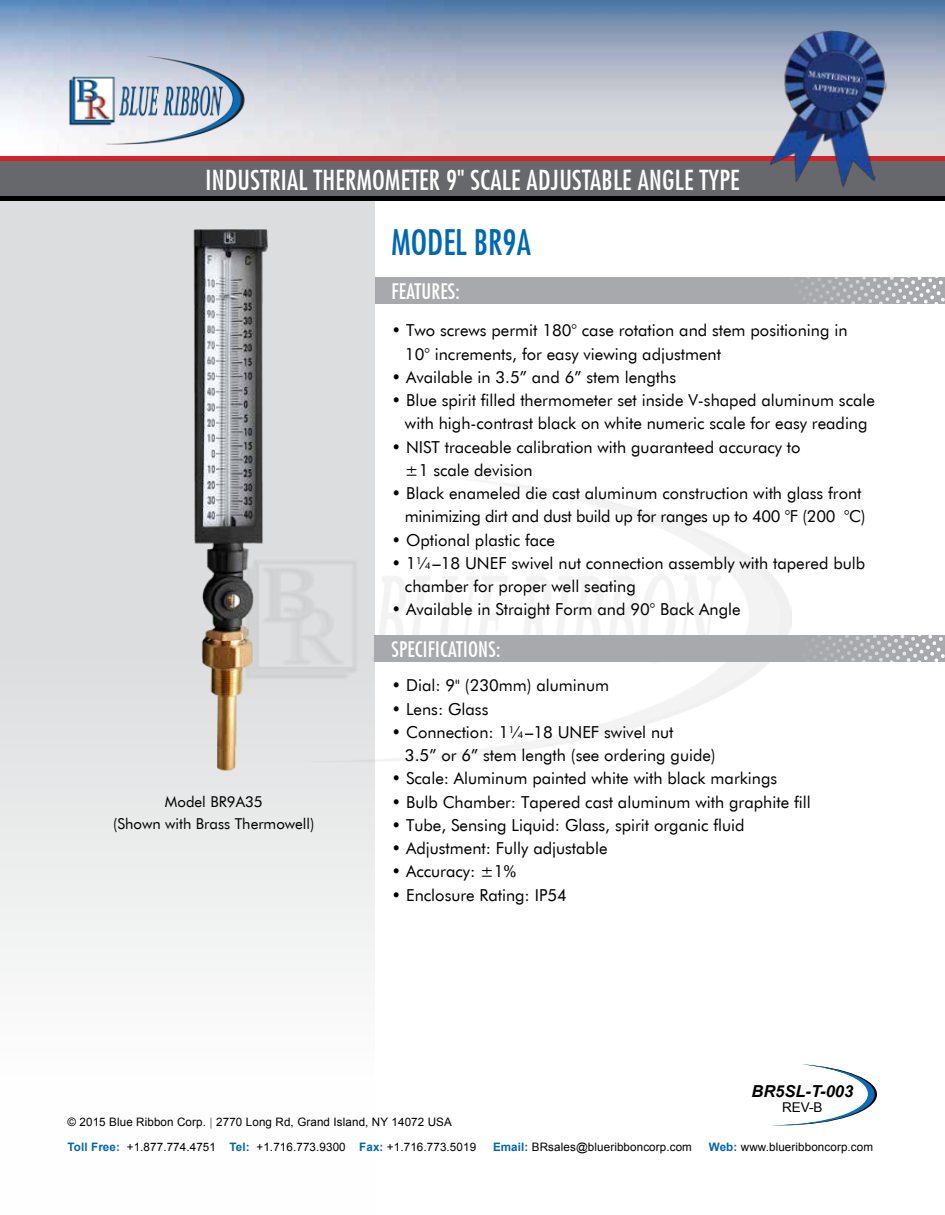
<style>
.page{position:relative;width:945px;height:1215px;background:#fff}
.page>*{position:absolute;margin:0;border:0;box-sizing:border-box;transform-origin:0 0}
.t1{font:500 condensed 34.5px "Futura";color:#0067b1}
.t2{font:500 condensed 27px "Futura";letter-spacing:.01em;color:#fff}
.t3{font:500 condensed 21px "Futura";letter-spacing:.01em;color:#fff}
.t4{font:16.5px/23.2px "Futura BT";color:#000}
.t5{font:italic 700 16.5px "Arial";color:#000}
.t6{font:15px/21.8px "Futura BT";color:#000;text-align:center}
.t7{font:13.5px "Arial";color:#000}
.t8{font:11.7px/25.5px "Arial";letter-spacing:.01em;color:#000}
.s1{font-weight:500}
.s2{font-weight:700;font-style:italic;color:#939598}
.s3{font-weight:700;color:#0067b1}
</style>
<div class="page">
<svg style="left:783px;top:1064px;width:94px;height:61px"></svg>
<img style="left:0;top:1px;width:945px;height:159px">
<div style="left:334px;top:277px;width:611px;height:27px;background:#a7a9ac"></div>
<svg style="left:802px;top:277px;width:143px;height:27px"></svg>
<div style="left:0;top:159px;width:374px;height:1056px;background:linear-gradient(to bottom,#d0d2d3,#fdfdfd)"></div>
<div style="left:0;top:160px;width:945px;height:37px;background:#67686b"></div>
<hr style="left:0;top:197px;width:945px;height:4px;background:#000">
<img style="left:295px;top:476px;width:487px;height:287px">
<div style="left:374px;top:635px;width:571px;height:27px;background:#a7a9ac"></div>
<img style="left:150px;top:216px;width:145px;height:571px">
<svg style="left:760px;top:588px;width:185px;height:130px"></svg>
<img style="left:68px;top:55px;width:178px;height:91px">
<img style="left:768px;top:25px;width:125px;height:163px">
<h2 class="t2" style="left:206px;top:164px;width:535px">INDUSTRIAL THERMOMETER 9" SCALE ADJUSTABLE ANGLE TYPE</h2>
<h1 class="t1" style="left:392px;top:222px;width:141px">MODEL BR9A</h1>
<p class="t3" style="left:392px;top:278px;width:70px">FEATURES:</p>
<p class="t6" style="left:113px;top:791px;width:203px">Model BR9A35<br>(Shown with Brass Thermowell)</p>
<p class="t4" style="left:405px;top:319px;width:444px;text-indent:-13px">• Two screws permit 180° case rotation and stem positioning in<br>10° increments, for easy viewing adjustment</p>
<p class="t4" style="left:392px;top:365px;width:286px">• Available in 3.5” and 6” stem lengths</p>
<p class="t4" style="left:392px;top:388px;width:485px;text-align:center">• Blue spirit filled thermometer set inside V-shaped aluminum scale with high-contrast black on white numeric scale for easy reading</p>
<p class="t4" style="left:405px;top:435px;width:397px;text-indent:-13px">• NIST traceable calibration with guaranteed accuracy to ±1 scale devision</p>
<p class="t4" style="left:392px;top:481px;width:476px;text-align:right">• Black enameled die cast aluminum construction with glass front minimizing dirt and dust build up for ranges up to 400 °F (200 °C)</p>
<p class="t4" style="left:392px;top:528px;width:165px">• Optional plastic face</p>
<p class="t4" style="left:405px;top:551px;width:462px;text-indent:-13px">• 1¼<span class="s1">–</span>18 UNEF swivel nut connection assembly with tapered bulb chamber for proper well seating</p>
<p class="t4" style="left:392px;top:598px;width:351px">• Available in Straight Form and 90° Back Angle</p>
<p class="t3" style="left:392px;top:637px;width:110px">SPECIFICATIONS:</p>
<p class="t4" style="left:392px;top:674px;width:219px">• Dial: 9" (230mm) aluminum</p>
<p class="t4" style="left:392px;top:697px;width:98px">• Lens: Glass</p>
<p class="t4" style="left:405px;top:720px;width:312px;text-indent:-13px">• Connection: 1¼<span class="s1">–</span>18 UNEF swivel nut<br>3.5” or 6” stem length (see ordering guide)</p>
<p class="t4" style="left:392px;top:767px;width:387px">• Scale: Aluminum painted white with black markings</p>
<p class="t4" style="left:392px;top:790px;width:421px">• Bulb Chamber: Tapered cast aluminum with graphite fill</p>
<p class="t4" style="left:392px;top:813px;width:355px">• Tube, Sensing Liquid: Glass, spirit organic fluid</p>
<p class="t4" style="left:392px;top:837px;width:218px">• Adjustment: Fully adjustable</p>
<p class="t4" style="left:392px;top:860px;width:126px">• Accuracy: ±1%</p>
<p class="t4" style="left:392px;top:883px;width:177px">• Enclosure Rating: IP54</p>
<p class="t5" style="left:751px;top:1080px;width:103px">BR5SL-T-003</p>
<p class="t7" style="left:782px;top:1098px;width:42px">REV-B</p>
<p class="t8" style="left:68px;top:1109px;width:410px">© 2015 Blue Ribbon Corp. <span class="s2">|</span> 2770 Long Rd, Grand Island, NY 14072 USA<br><span class="s3">Toll Free:</span> +1.877.774.4751 <span class="s3">Tel:</span> +1.716.773.9300 <span class="s3">Fax:</span> +1.716.773.5019</p>
<p class="t8" style="left:493px;top:1135px;width:200px"><span class="s3">Email:</span> BRsales@blueribboncorp.com</p>
<p class="t8" style="left:709px;top:1135px;width:166px"><span class="s3">Web:</span> www.blueribboncorp.com</p>
</div>
